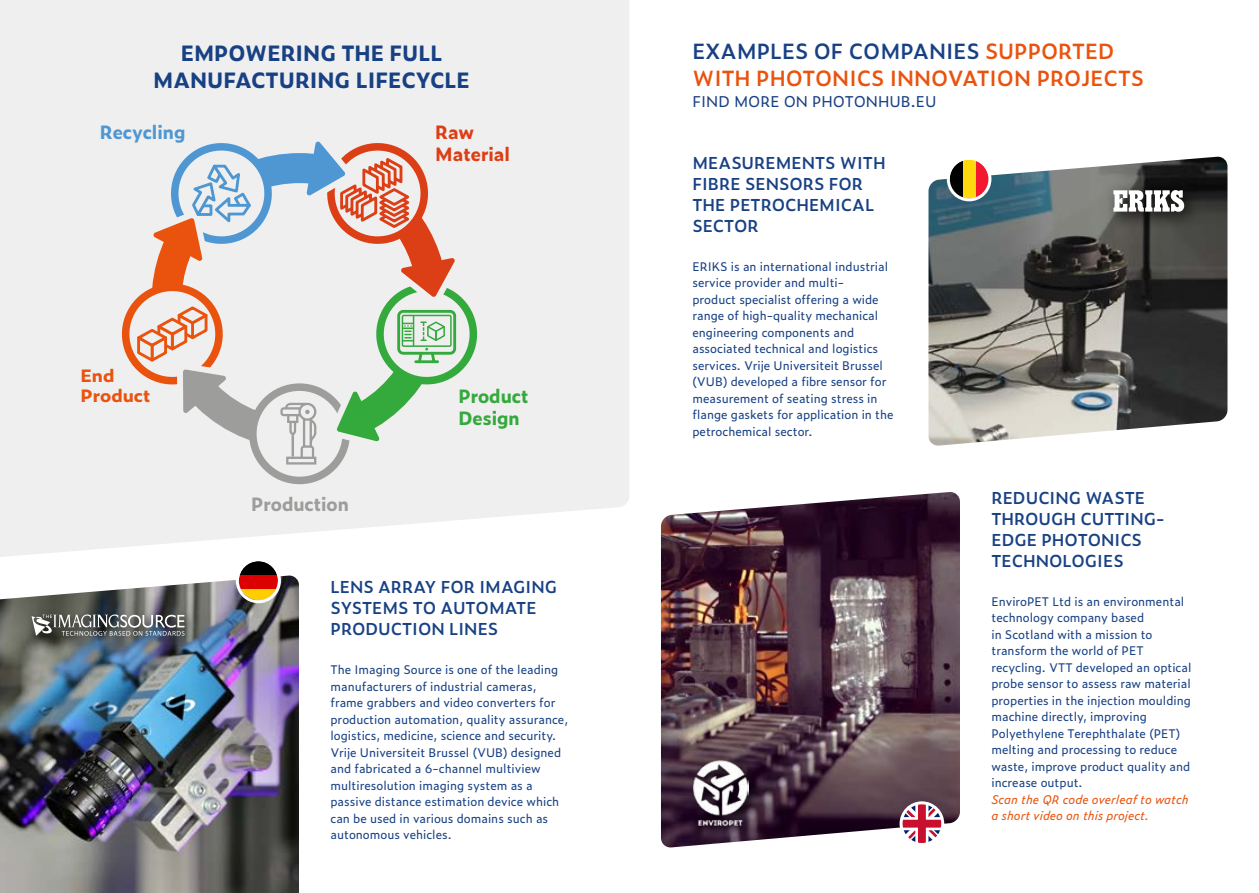
<style>
.page{position:relative;width:1259px;height:893px;background:#fff}
.page>*{position:absolute;margin:0;border:0;box-sizing:border-box;transform-origin:0 0}
.t1{font:600 21px/27px "Zeitung Pro";color:#e9530e}
.t2{font:700 21px/27px "Zeitung Pro";color:#184184;text-align:center}
.t3{font:700 18.3px/21.9px "Zeitung Pro";color:#34a93c}
.t4{font:700 18.3px/21.9px "Zeitung Pro";color:#dc3e15}
.t5{font:700 18.3px "Zeitung Pro";color:#9d9d9c}
.t6{font:700 18.3px "Zeitung Pro";color:#4f97d2}
.t7{font:700 16.95px/20.2px "Zeitung Pro";color:#e9530e;scale:1.08 1}
.t8{font:600 16.5px/21px "Zeitung Pro";color:#184184}
.t9{font:600 16.5px/21px "Zeitung Pro";color:#184184}
.t10{font:15px "Zeitung Pro";color:#184184}
.t11{font:12px/16.5px "Zeitung Pro";color:#184184}
.t12{font:italic 12px/16.5px "Zeitung Pro";color:#e9530e}
.s1{color:#184184}
</style>
<div class="page">
<img style="left:928px;top:157px;width:299px;height:289px">
<svg style="left:0;top:0;width:629px;height:557px;fill:#efefef"></svg>
<svg style="left:253px;top:387px;width:93px;height:93px"></svg>
<div style="left:249px;top:383px;width:101px;height:101px;border:8px solid #9d9d9c;border-radius:50%"></div>
<svg style="left:111px;top:130px;width:368px;height:336px"></svg>
<img style="left:0;top:576px;width:299px;height:317px">
<div style="left:1105px;top:181px;width:96px;height:48px;background:#000;opacity:.75"></div>
<svg style="left:1113px;top:190px;width:71px;height:22px"></svg>
<svg style="left:239px;top:589px;width:39px;height:11px"></svg>
<svg style="left:240px;top:562px;width:37px;height:13px"></svg>
<div style="left:239px;top:575px;width:39px;height:14px;background:#d00"></div>
<div style="left:236px;top:558px;width:45px;height:45px;border:3px solid #fff;border-radius:50%"></div>
<div style="left:27px;top:609px;width:171px;height:41px;background:#000;opacity:.75"></div>
<svg style="left:32px;top:614px;width:152px;height:22px;background:#7a7c7c"></svg>
<svg style="left:949px;top:160px;width:13px;height:39px"></svg>
<div style="left:962px;top:160px;width:13px;height:39px;background:#ffd90c"></div>
<svg style="left:975px;top:160px;width:13px;height:39px"></svg>
<div style="left:946px;top:157px;width:45px;height:44px;border:3px solid #fff;border-radius:50%"></div>
<img style="left:661px;top:492px;width:299px;height:356px">
<svg style="left:901px;top:803px;width:42px;height:42px"></svg>
<div style="left:899px;top:801px;width:45px;height:45px;border:3px solid #fff;border-radius:50%"></div>
<div style="left:688px;top:755px;width:73px;height:83px;background:#000;opacity:.75"></div>
<img style="left:692px;top:759px;width:57px;height:67px">
<h1 class="t2" style="left:153px;top:39px;width:318px">EMPOWERING THE FULL<br>MANUFACTURING LIFECYCLE</h1>
<h2 class="t6" style="left:100px;top:118px;width:87px">Recycling</h2>
<h2 class="t4" style="left:435px;top:120px;width:76px">Raw<br>Material</h2>
<h3 class="t7" style="left:80px;top:365px;width:66px">End<br>Product</h3>
<h2 class="t5" style="left:251px;top:490px;width:99px">Production</h2>
<h2 class="t3" style="left:458px;top:384px;width:72px">Product<br>Design</h2>
<h3 class="t8" style="left:330px;top:576px;width:228px">LENS ARRAY FOR IMAGING<br>SYSTEMS TO AUTOMATE<br>PRODUCTION LINES</h3>
<p class="t11" style="left:330px;top:661px;width:239px">The Imaging Source is one of the leading manufacturers of industrial cameras, frame grabbers and video converters for production automation, quality assurance, logistics, medicine, science and security.<br>Vrije Universiteit Brussel (VUB) designed and fabricated a 6-channel multiview multiresolution imaging system as a passive distance estimation device which can be used in various domains such as autonomous vehicles.</p>
<h1 class="t1" style="left:692px;top:37px;width:453px"><span class="s1">EXAMPLES OF COMPANIES</span> SUPPORTED<br>WITH PHOTONICS INNOVATION PROJECTS</h1>
<p class="t10" style="left:692px;top:91px;width:245px">FIND MORE ON PHOTONHUB.EU</p>
<h3 class="t8" style="left:692px;top:152px;width:195px">MEASUREMENTS WITH<br>FIBRE SENSORS FOR<br>THE PETROCHEMICAL<br>SECTOR</h3>
<p class="t11" style="left:692px;top:258px;width:203px">ERIKS is an international industrial service provider and multi-<br>product specialist offering a wide range of high-quality mechanical engineering components and associated technical and logistics services. Vrije Universiteit Brussel (VUB) developed a fibre sensor for measurement of seating stress in flange gaskets for application in the petrochemical sector.</p>
<h3 class="t9" style="left:991px;top:487px;width:175px">REDUCING WASTE<br>THROUGH CUTTING-<br>EDGE PHOTONICS<br>TECHNOLOGIES</h3>
<p class="t11" style="left:991px;top:593px;width:202px">EnviroPET Ltd is an environmental technology company based<br>in Scotland with a mission to transform the world of PET recycling. VTT developed an optical probe sensor to assess raw material properties in the injection moulding machine directly, improving<br>Polyethylene Terephthalate (PET) melting and processing to reduce waste, improve product quality and increase output.</p>
<p class="t12" style="left:991px;top:791px;width:199px">Scan the QR code overleaf to watch a short video on this project.</p>
</div>
